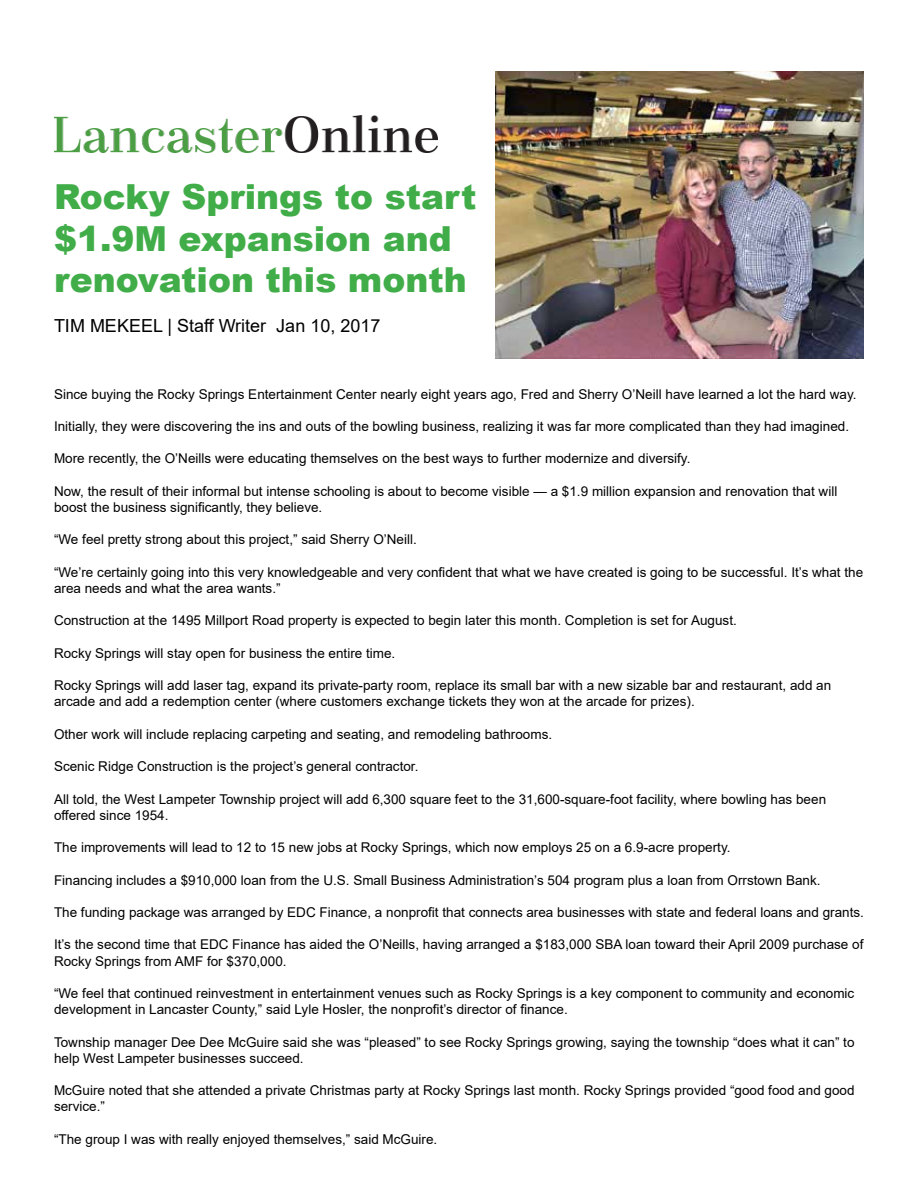
<style>
.page{position:relative;width:918px;height:1188px;background:#fff}
.page>*{position:absolute;margin:0;border:0;box-sizing:border-box;transform-origin:0 0}
.t1{font:900 34.5px/41.4px "Arial";color:#41ad49}
.t2{font:18px "Arial";color:#000}
.t3{font:13.5px/16.2px "Arial";color:#000}
</style>
<div class="page">
<img style="left:496px;top:71px;width:368px;height:287px">
<img style="left:54px;top:115px;width:383px;height:38px">
<h1 class="t1" style="left:54px;top:175px;width:424px">Rocky Springs to start $1.9M expansion and renovation this month</h1>
<h2 class="t2" style="left:54px;top:313px;width:328px">TIM MEKEEL | Staff Writer Jan 10, 2017</h2>
<p class="t3" style="left:54px;top:386px;width:804px">Since buying the Rocky Springs Entertainment Center nearly eight years ago, Fred and Sherry O’Neill have learned a lot the hard way.</p>
<p class="t3" style="left:54px;top:418px;width:797px">Initially, they were discovering the ins and outs of the bowling business, realizing it was far more complicated than they had imagined.</p>
<p class="t3" style="left:54px;top:451px;width:638px">More recently, the O’Neills were educating themselves on the best ways to further modernize and diversify.</p>
<p class="t3" style="left:54px;top:483px;width:785px">Now, the result of their informal but intense schooling is about to become visible — a $1.9 million expansion and renovation that will boost the business significantly, they believe.</p>
<p class="t3" style="left:54px;top:532px;width:364px">“We feel pretty strong about this project,” said Sherry O’Neill.</p>
<p class="t3" style="left:54px;top:564px;width:811px">“We’re certainly going into this very knowledgeable and very confident that what we have created is going to be successful. It’s what the area needs and what the area wants.”</p>
<p class="t3" style="left:54px;top:613px;width:684px">Construction at the 1495 Millport Road property is expected to begin later this month. Completion is set for August.</p>
<p class="t3" style="left:54px;top:645px;width:343px">Rocky Springs will stay open for business the entire time.</p>
<p class="t3" style="left:54px;top:677px;width:779px">Rocky Springs will add laser tag, expand its private-party room, replace its small bar with a new sizable bar and restaurant, add an arcade and add a redemption center (where customers exchange tickets they won at the arcade for prizes).</p>
<p class="t3" style="left:54px;top:726px;width:500px">Other work will include replacing carpeting and seating, and remodeling bathrooms.</p>
<p class="t3" style="left:54px;top:758px;width:366px">Scenic Ridge Construction is the project’s general contractor.</p>
<p class="t3" style="left:54px;top:791px;width:774px">All told, the West Lampeter Township project will add 6,300 square feet to the 31,600-square-foot facility, where bowling has been offered since 1954.</p>
<p class="t3" style="left:54px;top:839px;width:678px">The improvements will lead to 12 to 15 new jobs at Rocky Springs, which now employs 25 on a 6.9-acre property.</p>
<p class="t3" style="left:54px;top:872px;width:768px">Financing includes a $910,000 loan from the U.S. Small Business Administration’s 504 program plus a loan from Orrstown Bank.</p>
<p class="t3" style="left:54px;top:904px;width:811px">The funding package was arranged by EDC Finance, a nonprofit that connects area businesses with state and federal loans and grants.</p>
<p class="t3" style="left:54px;top:937px;width:811px">It’s the second time that EDC Finance has aided the O’Neills, having arranged a $183,000 SBA loan toward their April 2009 purchase of<br>Rocky Springs from AMF for $370,000.</p>
<p class="t3" style="left:54px;top:985px;width:802px">“We feel that continued reinvestment in entertainment venues such as Rocky Springs is a key component to community and economic development in Lancaster County,” said Lyle Hosler, the nonprofit’s director of finance.</p>
<p class="t3" style="left:54px;top:1034px;width:802px">Township manager Dee Dee McGuire said she was “pleased” to see Rocky Springs growing, saying the township “does what it can” to help West Lampeter businesses succeed.</p>
<p class="t3" style="left:54px;top:1082px;width:802px">McGuire noted that she attended a private Christmas party at Rocky Springs last month. Rocky Springs provided “good food and good service.”</p>
<p class="t3" style="left:54px;top:1131px;width:385px">“The group I was with really enjoyed themselves,” said McGuire.</p>
</div>
